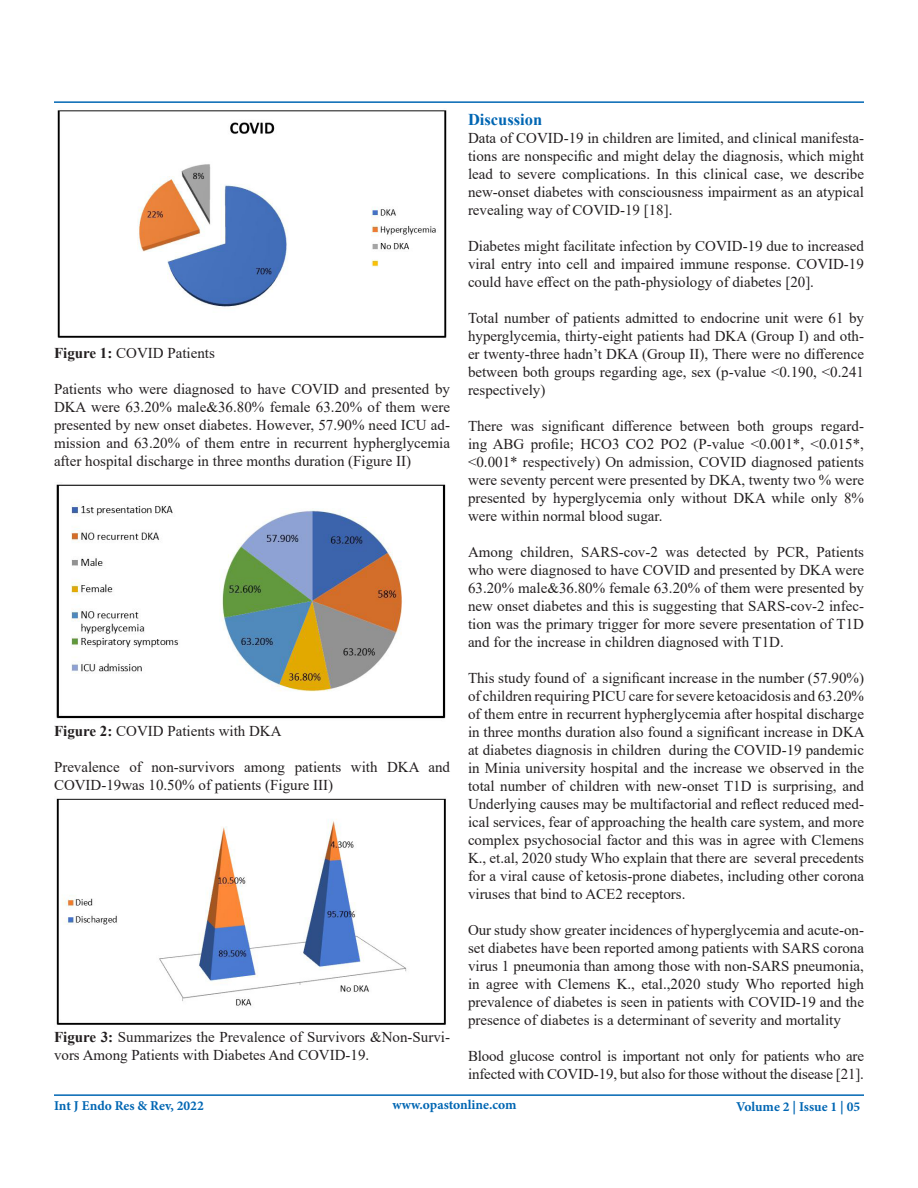
<style>
.page{position:relative;width:918px;height:1188px;background:#fff}
.page>*{position:absolute;margin:0;border:0;box-sizing:border-box;transform-origin:0 0}
.t1{font:700 16.5px "Times New Roman";color:#0166b3}
.t2{font:15px/18px "Times New Roman";color:#231f20;text-align:justify}
.t3{font:700 13.5px "Minion Pro";color:#0166b3}
.s1{font-weight:700}
</style>
<div class="page">
<hr style="left:54px;top:1094px;width:810px;height:2px;background:#0166b3">
<hr style="left:54px;top:101px;width:810px;height:2px;background:#0166b3">
<img style="left:57px;top:110px;width:390px;height:228px">
<img style="left:56px;top:484px;width:390px;height:235px">
<img style="left:56px;top:798px;width:390px;height:227px">
<p class="t2" style="left:54px;top:343px;width:162px"><span class="s1">Figure 1:</span> COVID Patients</p>
<p class="t2" style="left:54px;top:379px;width:398px">Patients who were diagnosed to have COVID and presented by DKA were 63.20% male&amp;36.80% female 63.20% of them were presented by new onset diabetes. However, 57.90% need ICU ad&shy;mission and 63.20% of them entre in recurrent hypherglycemia after hospital discharge in three months duration (Figure II)</p>
<p class="t2" style="left:54px;top:721px;width:229px"><span class="s1">Figure 2:</span> COVID Patients with DKA</p>
<p class="t2" style="left:54px;top:757px;width:398px">Prevalence of non-survivors among patients with DKA and<br>COVID-19was 10.50% of patients (Figure III)</p>
<p class="t2" style="left:54px;top:1027px;width:398px"><span class="s1">Figure 3:</span> Summarizes the Prevalence of Survivors &amp;Non-Survi&shy;vors Among Patients with Diabetes And COVID-19.</p>
<p class="t1" style="left:468px;top:107px;width:76px">Discussion</p>
<p class="t2" style="left:468px;top:128px;width:398px">Data of COVID-19 in children are limited, and clinical manifesta&shy;tions are nonspecific and might delay the diagnosis, which might lead to severe complications. In this clinical case, we describe new-onset diabetes with consciousness impairment as an atypical revealing way of COVID-19 [18].</p>
<p class="t2" style="left:468px;top:236px;width:398px">Diabetes might facilitate infection by COVID-19 due to increased viral entry into cell and impaired immune response. COVID-19 could have effect on the path-physiology of diabetes [20].</p>
<p class="t2" style="left:468px;top:308px;width:398px">Total number of patients admitted to endocrine unit were 61 by hyperglycemia, thirty-eight patients had DKA (Group I) and oth&shy;er twenty-three hadn’t DKA (Group II), There were no difference between both groups regarding age, sex (p-value &lt;0.190, &lt;0.241 respectively)</p>
<p class="t2" style="left:468px;top:416px;width:398px">There was significant difference between both groups regard&shy;ing ABG profile; HCO3 CO2 PO2 (P-value &lt;0.001*, &lt;0.015*, &lt;0.001* respectively) On admission, COVID diagnosed patients were seventy percent were presented by DKA, twenty two % were presented by hyperglycemia only without DKA while only 8% were within normal blood sugar.</p>
<p class="t2" style="left:468px;top:542px;width:398px">Among children, SARS-cov-2 was detected by PCR, Patients who were diagnosed to have COVID and presented by DKA were 63.20% male&amp;36.80% female 63.20% of them were presented by new onset diabetes and this is suggesting that SARS-cov-2 infec&shy;tion was the primary trigger for more severe presentation of T1D and for the increase in children diagnosed with T1D.</p>
<p class="t2" style="left:468px;top:668px;width:398px">This study found of a significant increase in the number (57.90%) of children requiring PICU care for severe ketoacidosis and 63.20% of them entre in recurrent hypherglycemia after hospital discharge in three months duration also found a significant increase in DKA at diabetes diagnosis in children during the COVID-19 pandemic in Minia university hospital and the increase we observed in the total number of children with new-onset T1D is surprising, and Underlying causes may be multifactorial and reflect reduced med&shy;ical services, fear of approaching the health care system, and more complex psychosocial factor and this was in agree with Clemens K., et.al, 2020 study Who explain that there are several precedents for a viral cause of ketosis-prone diabetes, including other corona viruses that bind to ACE2 receptors.</p>
<p class="t2" style="left:468px;top:920px;width:398px">Our study show greater incidences of hyperglycemia and acute-on&shy;set diabetes have been reported among patients with SARS corona virus 1 pneumonia than among those with non-SARS pneumonia, in agree with Clemens K., etal.,2020 study Who reported high prevalence of diabetes is seen in patients with COVID-19 and the presence of diabetes is a determinant of severity and mortality</p>
<p class="t2" style="left:468px;top:1046px;width:398px">Blood glucose control is important not only for patients who are infected with COVID-19, but also for those without the disease [21].</p>
<p class="t3" style="left:54px;top:1097px;width:151px">Int J Endo Res &amp; Rev, 2022</p>
<p class="t3" style="left:393px;top:1095px;width:126px">www.opastonline.com</p>
<p class="t3" style="left:736px;top:1097px;width:126px">Volume 2 | Issue 1 | 05</p>
</div>
